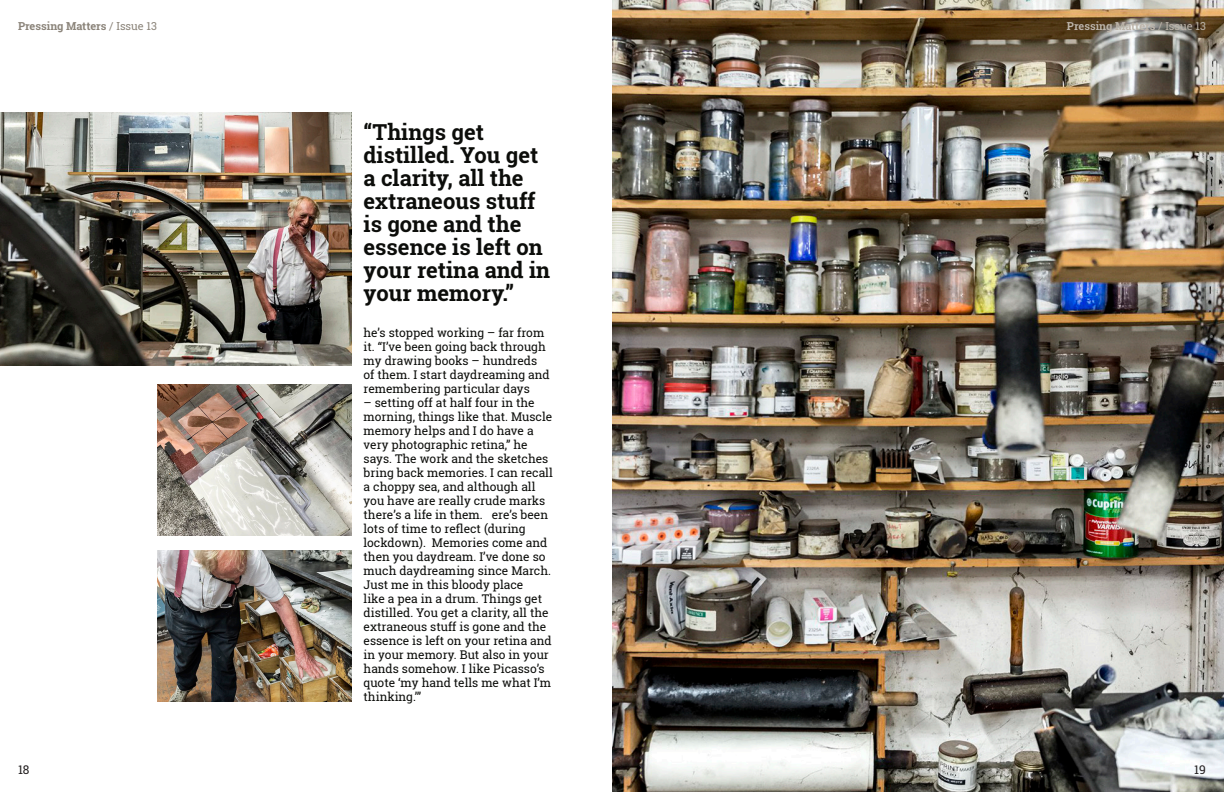
<style>
.page{position:relative;width:1224px;height:792px;background:#fff}
.page>*{position:absolute;margin:0;border:0;box-sizing:border-box;transform-origin:0 0}
.Body{font:700 22px/23px "Roboto Slab";color:#0c0d0a}
.Body-2{font:12px/14px "Roboto Slab";color:#0c0d0a}
.t1{font:12px "Roboto Slab";color:#231f20}
.Body-3{font:700 11px "Roboto Slab";color:#8b847a}
.Body-4{font:700 11px "Roboto Slab";color:#bcb4a9}
.s1{font-weight:400}
</style>
<div class="page">
<img style="left:612px;top:0;width:612px;height:792px">
<img style="left:0;top:112px;width:352px;height:254px">
<img style="left:157px;top:384px;width:195px;height:152px">
<img style="left:157px;top:551px;width:195px;height:151px">
<p class="Body-3" style="left:18px;top:18px;width:141px">Pressing Matters <span class="s1">/ Issue 13</span></p>
<p class="Body-4" style="left:1067px;top:18px;width:141px">Pressing Matters <span class="s1">/ Issue 13</span></p>
<p class="Body" style="left:364px;top:120px;width:188px">“Things get distilled. You get a clarity, all the extraneous stuff is gone and the essence is left on your retina and in your memory.”</p>
<p class="Body-2" style="left:364px;top:325px;width:187px">he’s stopped working – far from it. “I’ve been going back through my drawing books – hundreds of them. I start daydreaming and remembering particular days</p>
<p class="Body-2" style="left:364px;top:395px;width:191px">– setting off at half four in the morning, things like that. Muscle memory helps and I do have a very photographic retina,” he says. The work and the sketches bring back memories. I can recall a choppy sea, and although all you have are really crude marks there’s a life in them. ere’s been lots of time to reflect (during lockdown). Memories come and then you daydream. I’ve done so much daydreaming since March.<br>Just me in this bloody place<br>like a pea in a drum. Things get distilled. You get a clarity, all the extraneous stuff is gone and the essence is left on your retina and in your memory. But also in your hands somehow. I like Picasso’s quote ‘my hand tells me what I’m thinking.’”</p>
<p class="t1" style="left:18px;top:761px;width:13px">18</p>
<p class="t1" style="left:1194px;top:761px;width:13px">19</p>
</div>
